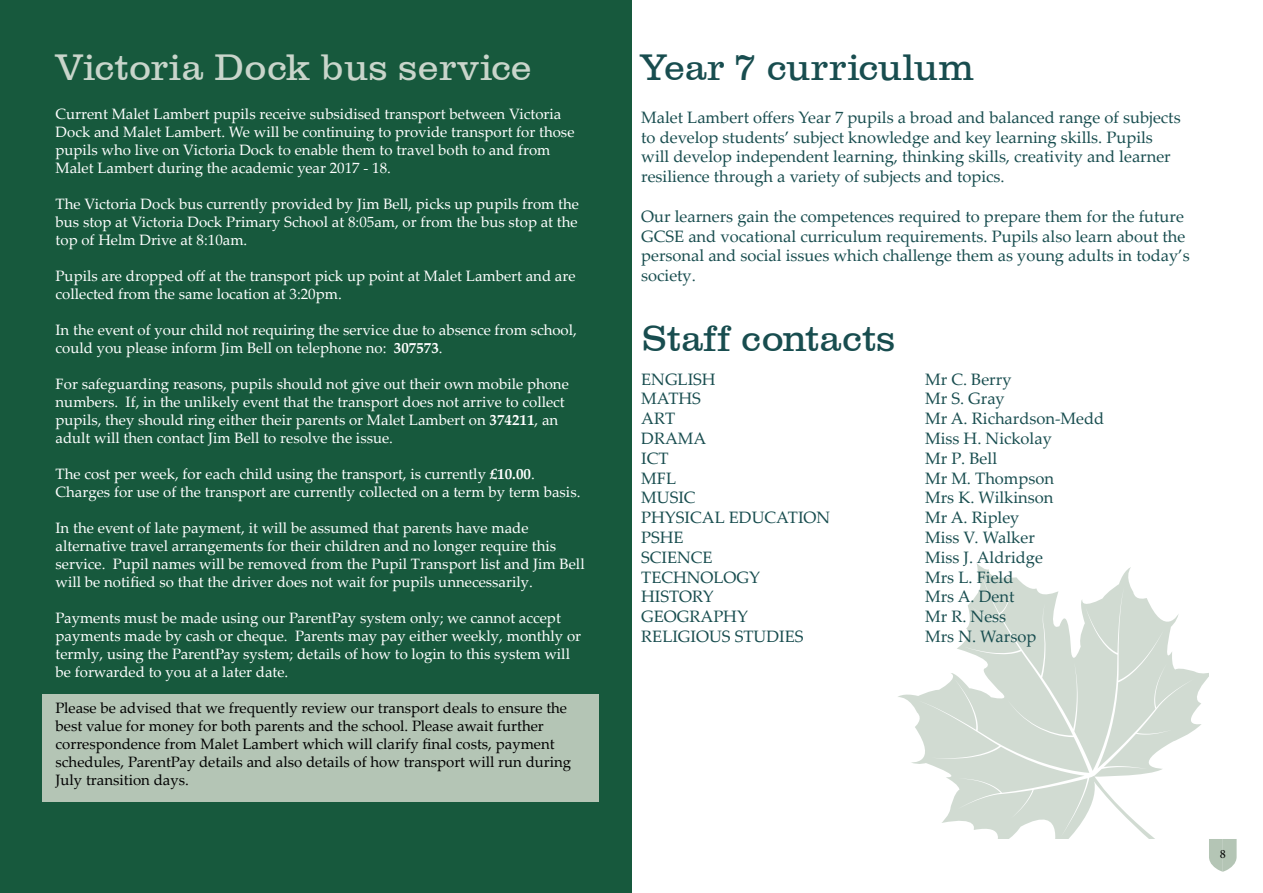
<style>
.page{position:relative;width:1263px;height:893px;background:#fff}
.page>*{position:absolute;margin:0;border:0;box-sizing:border-box;transform-origin:0 0}
.t1{font:38.1px "Canadian";color:#184d4f}
.t2{font:38.1px "Canadian";color:#c9d5cb}
.t3{font:16.5px/19.8px "Palatino Linotype";color:#184d4f}
.t4{font:15px/18px "Palatino Linotype";color:#fff}
.t5{font:15px/18px "Palatino Linotype";color:#000}
.t6{font:12.75px "Minion Pro";color:#000}
.s1{font-weight:700}
</style>
<div class="page">
<div style="left:0;top:0;width:631px;height:893px;background:#17593d"></div>
<div style="left:43px;top:694px;width:556px;height:108px;background:#b4c5b5"></div>
<svg style="left:898px;top:563px;width:311px;height:276px"></svg>
<svg style="left:917px;top:569px;width:277px;height:268px;fill:#d1dbd2"></svg>
<svg style="left:1090px;top:776px;width:146px;height:96px"></svg>
<h1 class="t2" style="left:56px;top:44px;width:478px">Victoria Dock bus service</h1>
<h1 class="t1" style="left:640px;top:44px;width:336px">Year 7 curriculum</h1>
<p class="t3" style="left:641px;top:107px;width:541px">Malet Lambert offers Year 7 pupils a broad and balanced range of subjects to develop students’ subject knowledge and key learning skills. Pupils will develop independent learning, thinking skills, creativity and learner resilience through a variety of subjects and topics.</p>
<p class="t3" style="left:641px;top:206px;width:550px">Our learners gain the competences required to prepare them for the future GCSE and vocational curriculum requirements. Pupils also learn about the personal and social issues which challenge them as young adults in today’s society.</p>
<p class="t4" style="left:56px;top:105px;width:520px">Current Malet Lambert pupils receive subsidised transport between Victoria Dock and Malet Lambert. We will be continuing to provide transport for those pupils who live on Victoria Dock to enable them to travel both to and from Malet Lambert during the academic year 2017 - 18.</p>
<p class="t4" style="left:56px;top:195px;width:525px;text-align:justify">The Victoria Dock bus currently provided by Jim Bell, picks up pupils from the bus stop at Victoria Dock Primary School at 8:05am, or from the bus stop at the top of Helm Drive at 8:10am.</p>
<p class="t4" style="left:56px;top:267px;width:521px">Pupils are dropped off at the transport pick up point at Malet Lambert and are collected from the same location at 3:20pm.</p>
<p class="t4" style="left:56px;top:321px;width:523px">In the event of your child not requiring the service due to absence from school, could you please inform Jim Bell on telephone no: <span class="s1">307573</span>.</p>
<p class="t4" style="left:56px;top:375px;width:515px">For safeguarding reasons, pupils should not give out their own mobile phone numbers. If, in the unlikely event that the transport does not arrive to collect pupils, they should ring either their parents or Malet Lambert on <span class="s1">374211</span>, an adult will then contact Jim Bell to resolve the issue.</p>
<p class="t4" style="left:56px;top:465px;width:526px">The cost per week, for each child using the transport, is currently <span class="s1">£10.00</span>.<br>Charges for use of the transport are currently collected on a term by term basis.</p>
<p class="t4" style="left:56px;top:519px;width:531px">In the event of late payment, it will be assumed that parents have made alternative travel arrangements for their children and no longer require this service. Pupil names will be removed from the Pupil Transport list and Jim Bell will be notified so that the driver does not wait for pupils unnecessarily.</p>
<p class="t4" style="left:56px;top:609px;width:527px">Payments must be made using our ParentPay system only; we cannot accept payments made by cash or cheque. Parents may pay either weekly, monthly or termly, using the ParentPay system; details of how to login to this system will be forwarded to you at a later date.</p>
<p class="t5" style="left:56px;top:699px;width:517px">Please be advised that we frequently review our transport deals to ensure the best value for money for both parents and the school. Please await further correspondence from Malet Lambert which will clarify final costs, payment schedules, ParentPay details and also details of how transport will run during July transition days.</p>
<h1 class="t1" style="left:642px;top:314px;width:255px">Staff contacts</h1>
<p class="t3" style="left:641px;top:368px;width:191px">ENGLISH<br>MATHS<br>ART<br>DRAMA<br>ICT<br>MFL<br>MUSIC<br>PHYSICAL EDUCATION<br>PSHE<br>SCIENCE<br>TECHNOLOGY<br>HISTORY<br>GEOGRAPHY<br>RELIGIOUS STUDIES</p>
<p class="t3" style="left:925px;top:368px;width:181px">Mr C. Berry<br>Mr S. Gray<br>Mr A. Richardson-Medd<br>Miss H. Nickolay<br>Mr P. Bell<br>Mr M. Thompson<br>Mrs K. Wilkinson<br>Mr A. Ripley<br>Miss V. Walker<br>Miss J. Aldridge<br>Mrs L. Field<br>Mrs A. Dent<br>Mr R. Ness<br>Mrs N. Warsop</p>
<p class="t6" style="left:1220px;top:845px;width:8px">8</p>
</div>
